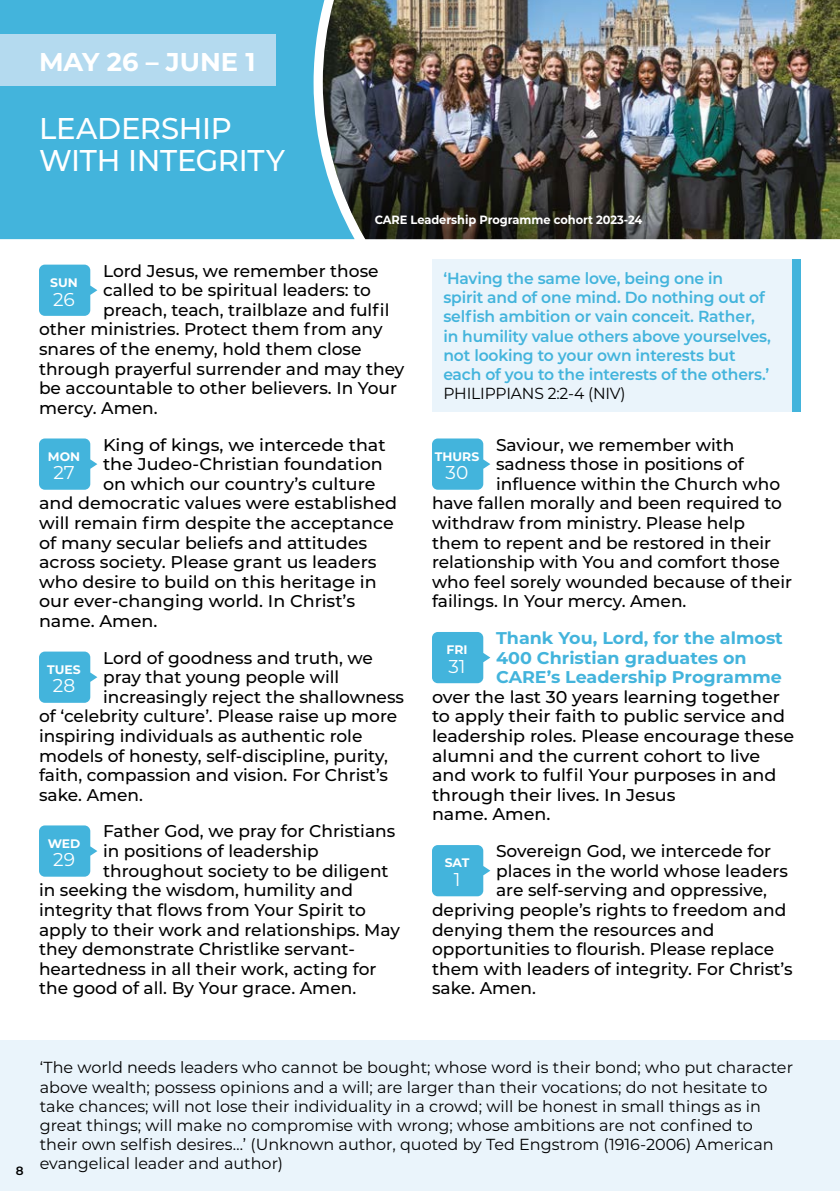
<style>
.page{position:relative;width:840px;height:1191px;background:#fff}
.page>*{position:absolute;margin:0;border:0;box-sizing:border-box;transform-origin:0 0}
.t1{font:500 30px/32px "Montserrat";letter-spacing:-.01em;color:#fff}
.t2{font:700 25.8px "Montserrat";color:#fff}
.t3{font:18.6px "Montserrat";color:#fff}
.t4{font:500 17px/19.6px "Montserrat";color:#000}
.t5{font:700 17px/19.6px "Montserrat";color:#43b4dc}
.t6{font:16px/19.2px "Montserrat";color:#000}
.t7{font:600 16px/19.2px "Montserrat";letter-spacing:-.01em;color:#43b4dc}
.t8{font:700 12.4px "Montserrat";color:#fff}
.t9{font:700 12px "Montserrat";letter-spacing:-.005em;color:#fff;scale:.95 1}
.t10{font:600 12px "Montserrat";color:#000}
</style>
<div class="page">
<div style="left:0;top:0;width:322px;height:239px;background:#43b4dc"></div>
<div style="left:0;top:34px;width:275px;height:52px;background:#b4daef"></div>
<img style="left:322px;top:0;width:517px;height:239px">
<div style="left:0;top:1041px;width:839px;height:150px;background:#eaf4fb"></div>
<svg style="left:39px;top:265px;width:58px;height:51px;background:#58bce0"></svg>
<svg style="left:39px;top:438px;width:58px;height:52px;background:#5abde0"></svg>
<svg style="left:39px;top:651px;width:58px;height:52px;background:#5abde0"></svg>
<svg style="left:39px;top:825px;width:58px;height:51px;background:#59bde0"></svg>
<div style="left:432px;top:259px;width:367px;height:153px;background:#eaf4fb"></div>
<svg style="left:432px;top:438px;width:58px;height:52px;background:#5abde0"></svg>
<svg style="left:432px;top:632px;width:58px;height:51px;background:#58bcdf"></svg>
<svg style="left:432px;top:845px;width:58px;height:51px;background:#58bce0"></svg>
<div style="left:791px;top:259px;width:8px;height:153px;background:#43b4dc"></div>
<h2 class="t2" style="left:39px;top:43px;width:218px">MAY 26 – JUNE 1</h2>
<h1 class="t1" style="left:39px;top:111px;width:247px">LEADERSHIP<br>WITH INTEGRITY</h1>
<p class="t9" style="left:374px;top:211px;width:283px">CARE Leadership Programme cohort 2023-24</p>
<p class="t4" style="left:103px;top:260px;width:277px">Lord Jesus, we remember those</p>
<p class="t4" style="left:103px;top:280px;width:269px">called to be spiritual leaders: to</p>
<p class="t4" style="left:103px;top:299px;width:288px">preach, teach, trailblaze and fulfil</p>
<p class="t4" style="left:39px;top:319px;width:345px">other ministries. Protect them from any</p>
<p class="t4" style="left:39px;top:338px;width:324px">snares of the enemy, hold them close</p>
<p class="t4" style="left:39px;top:358px;width:367px">through prayerful surrender and may they</p>
<p class="t4" style="left:39px;top:378px;width:359px">be accountable to other believers. In Your</p>
<p class="t4" style="left:39px;top:397px;width:120px">mercy. Amen.</p>
<p class="t8" style="left:48px;top:447px;width:34px">MON</p>
<p class="t3" style="left:53px;top:460px;width:23px">27</p>
<p class="t8" style="left:50px;top:274px;width:29px">SUN</p>
<p class="t3" style="left:53px;top:286px;width:23px">26</p>
<p class="t4" style="left:103px;top:434px;width:284px">King of kings, we intercede that</p>
<p class="t4" style="left:103px;top:453px;width:281px">the Judeo-Christian foundation</p>
<p class="t4" style="left:103px;top:473px;width:274px">on which our country’s culture</p>
<p class="t4" style="left:39px;top:493px;width:359px">and democratic values were established</p>
<p class="t4" style="left:39px;top:512px;width:356px">will remain firm despite the acceptance</p>
<p class="t4" style="left:39px;top:532px;width:329px">of many secular beliefs and attitudes</p>
<p class="t4" style="left:39px;top:551px;width:339px">across society. Please grant us leaders</p>
<p class="t4" style="left:39px;top:571px;width:339px">who desire to build on this heritage in</p>
<p class="t4" style="left:39px;top:591px;width:317px">our ever-changing world. In Christ’s</p>
<p class="t4" style="left:39px;top:610px;width:120px">name. Amen.</p>
<p class="t8" style="left:47px;top:660px;width:35px">TUES</p>
<p class="t3" style="left:53px;top:673px;width:24px">28</p>
<p class="t4" style="left:103px;top:647px;width:271px">Lord of goodness and truth, we</p>
<p class="t4" style="left:103px;top:666px;width:237px">pray that young people will</p>
<p class="t4" style="left:103px;top:686px;width:302px">increasingly reject the shallowness</p>
<p class="t4" style="left:39px;top:706px;width:359px">of ‘celebrity culture’. Please raise up more</p>
<p class="t4" style="left:39px;top:725px;width:325px">inspiring individuals as authentic role</p>
<p class="t4" style="left:39px;top:745px;width:350px">models of honesty, self-discipline, purity,</p>
<p class="t4" style="left:39px;top:764px;width:350px">faith, compassion and vision. For Christ’s</p>
<p class="t4" style="left:39px;top:784px;width:105px">sake. Amen.</p>
<p class="t8" style="left:48px;top:834px;width:34px">WED</p>
<p class="t3" style="left:53px;top:847px;width:23px">29</p>
<p class="t4" style="left:103px;top:821px;width:293px">Father God, we pray for Christians</p>
<p class="t4" style="left:103px;top:840px;width:217px">in positions of leadership</p>
<p class="t4" style="left:103px;top:860px;width:287px">throughout society to be diligent</p>
<p class="t4" style="left:39px;top:879px;width:315px">in seeking the wisdom, humility and</p>
<p class="t4" style="left:39px;top:899px;width:328px">integrity that flows from Your Spirit to</p>
<p class="t4" style="left:39px;top:919px;width:362px">apply to their work and relationships. May</p>
<p class="t4" style="left:39px;top:938px;width:317px">they demonstrate Christlike servant-</p>
<p class="t4" style="left:39px;top:958px;width:339px">heartedness in all their work, acting for</p>
<p class="t4" style="left:39px;top:977px;width:318px">the good of all. By Your grace. Amen.</p>
<p class="t7" style="left:443px;top:268px;width:329px">‘Having the same love, being one in<br>spirit and of one mind. Do nothing out of selfish ambition or vain conceit. Rather, in humility value others above yourselves, not looking to your own interests but each of you to the interests of the others.’</p>
<p class="t6" style="left:443px;top:383px;width:184px">PHILIPPIANS 2:2-4 (NIV)</p>
<p class="t4" style="left:496px;top:434px;width:240px">Saviour, we remember with</p>
<p class="t4" style="left:496px;top:453px;width:249px">sadness those in positions of</p>
<p class="t4" style="left:496px;top:473px;width:285px">influence within the Church who</p>
<p class="t4" style="left:432px;top:493px;width:351px">have fallen morally and been required to</p>
<p class="t4" style="left:432px;top:512px;width:314px">withdraw from ministry. Please help</p>
<p class="t4" style="left:432px;top:532px;width:340px">them to repent and be restored in their</p>
<p class="t4" style="left:432px;top:551px;width:349px">relationship with You and comfort those</p>
<p class="t4" style="left:432px;top:571px;width:361px">who feel sorely wounded because of their</p>
<p class="t4" style="left:432px;top:591px;width:256px">failings. In Your mercy. Amen.</p>
<p class="t8" style="left:446px;top:641px;width:23px">FRI</p>
<p class="t3" style="left:448px;top:653px;width:19px">31</p>
<p class="t8" style="left:434px;top:447px;width:46px">THURS</p>
<p class="t3" style="left:445px;top:460px;width:24px">30</p>
<p class="t5" style="left:496px;top:627px;width:288px">Thank You, Lord, for the almost<br>400 Christian graduates on<br>CARE’s Leadership Programme</p>
<p class="t4" style="left:432px;top:686px;width:363px">over the last 30 years learning together to apply their faith to public service and leadership roles. Please encourage these alumni and the current cohort to live and work to fulfil Your purposes in and through their lives. In Jesus<br>name. Amen.</p>
<p class="t8" style="left:444px;top:854px;width:26px">SAT</p>
<p class="t3" style="left:453px;top:866px;width:8px">1</p>
<p class="t4" style="left:496px;top:840px;width:276px">Sovereign God, we intercede for</p>
<p class="t4" style="left:496px;top:860px;width:293px">places in the world whose leaders</p>
<p class="t4" style="left:496px;top:879px;width:272px">are self-serving and oppressive,</p>
<p class="t4" style="left:432px;top:899px;width:355px">depriving people’s rights to freedom and</p>
<p class="t4" style="left:432px;top:919px;width:284px">denying them the resources and</p>
<p class="t4" style="left:432px;top:938px;width:343px">opportunities to flourish. Please replace</p>
<p class="t4" style="left:432px;top:958px;width:362px">them with leaders of integrity. For Christ’s</p>
<p class="t4" style="left:432px;top:977px;width:105px">sake. Amen.</p>
<p class="t10" style="left:16px;top:1162px;width:9px">8</p>
<p class="t6" style="left:40px;top:1057px;width:754px">‘The world needs leaders who cannot be bought; whose word is their bond; who put character above wealth; possess opinions and a will; are larger than their vocations; do not hesitate to take chances; will not lose their individuality in a crowd; will be honest in small things as in great things; will make no compromise with wrong; whose ambitions are not confined to their own selfish desires…’ (Unknown author, quoted by Ted Engstrom (1916-2006) American evangelical leader and author)</p>
</div>
